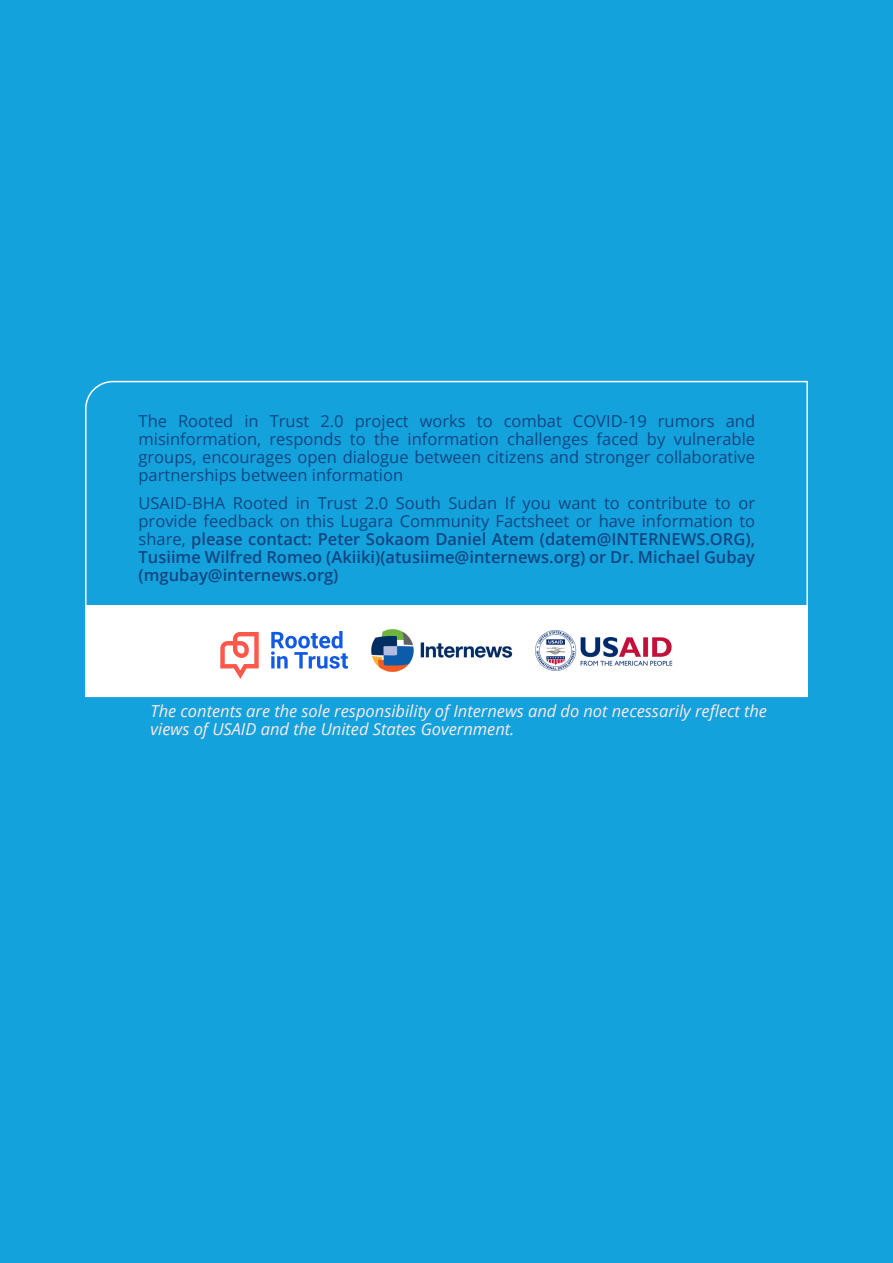
<style>
.page{position:relative;width:893px;height:1263px;background:#14a2dc}
.page>*{position:absolute;margin:0;border:0;box-sizing:border-box;transform-origin:0 0}
.t1{font:600 16.5px/17.9px "Open Sans";color:#114682;text-align:justify}
.t2{font:16.5px/17.9px "Open Sans";color:#114682;text-align:justify}
.t3{font:italic 16.5px/17.9px "Open Sans";color:#fdeae8}
.s1{font-weight:400}
</style>
<div class="page">
<svg style="left:85px;top:380px;width:723px;height:318px"></svg>
<div style="left:87px;top:605px;width:721px;height:90px;background:#fff"></div>
<img style="left:369px;top:628px;width:143px;height:45px">
<img style="left:532px;top:628px;width:149px;height:45px">
<svg style="left:271px;top:631px;width:77px;height:38px;background:#a8c2f4"></svg>
<svg style="left:220px;top:632px;width:39px;height:47px;background:#ffb9b3"></svg>
<p class="t2" style="left:139px;top:412px;width:618px">The Rooted in Trust 2.0 project works to combat COVID-19 rumors and misinformation, responds to the information challenges faced by vulnerable groups, encourages open dialogue between citizens and stronger collaborative partnerships between information</p>
<p class="t1" style="left:139px;top:494px;width:618px"><span class="s1">USAID-BHA Rooted in Trust 2.0 South Sudan If you want to contribute to or provide feedback on this Lugara Community Factsheet or have information to share,</span> please contact: Peter Sokaom Daniel Atem (datem@INTERNEWS.ORG), Tusiime Wilfred Romeo (Akiiki)(atusiime@internews.org) or Dr. Michael Gubay (mgubay@internews.org)</p>
<p class="t3" style="left:151px;top:702px;width:618px">The contents are the sole responsibility of Internews and do not necessarily reflect the views of USAID and the United States Government.</p>
</div>
